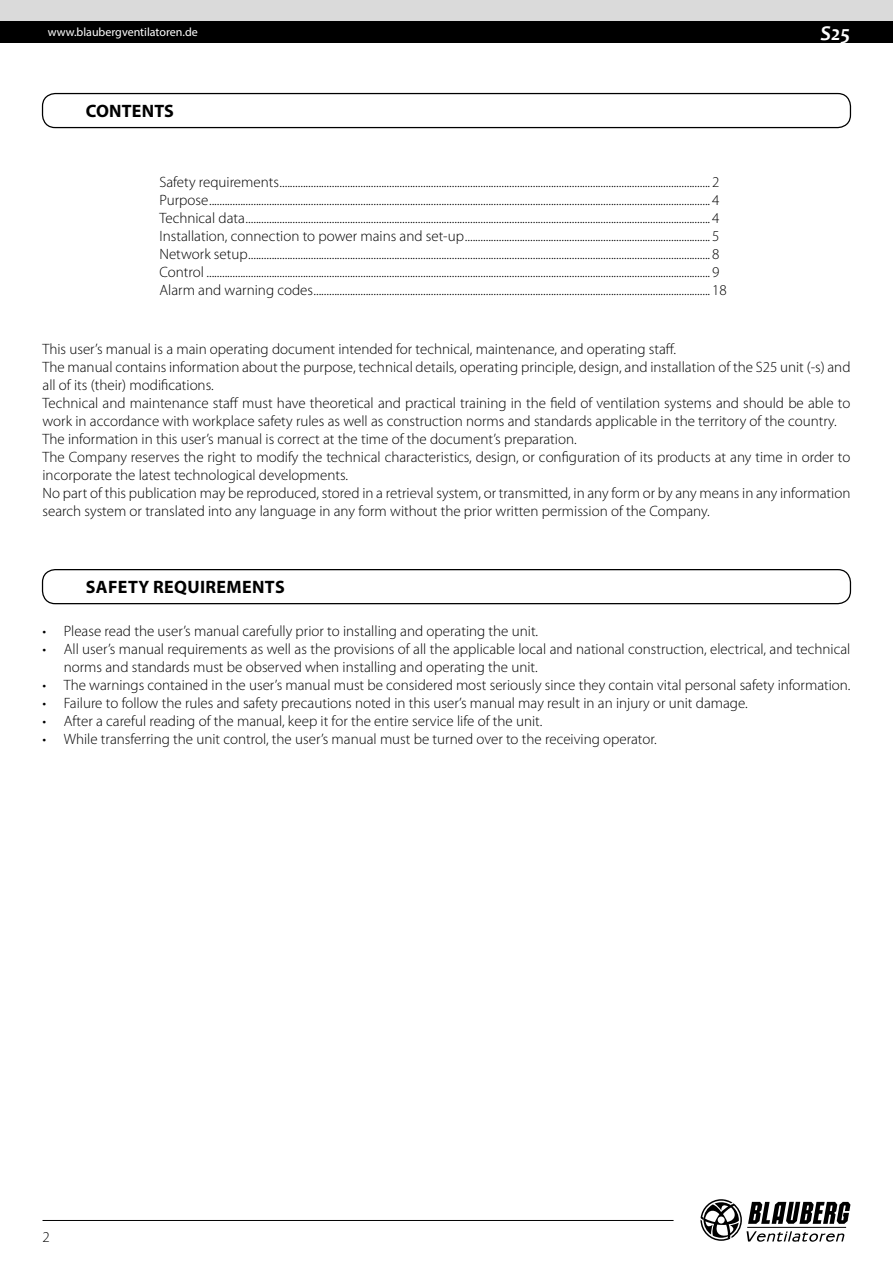
<style>
.page{position:relative;width:893px;height:1263px;background:#fff}
.page>*{position:absolute;margin:0;border:0;box-sizing:border-box;transform-origin:0 0}
.t1{font:italic 700 21px "Candara";color:#fff}
.t2{font:700 18px "Myriad Pro";letter-spacing:.02em;color:#000}
.t3{font:300 15px/18px "Myriad Pro";color:#000}
.t4{font:12px "Myriad Pro";color:#fff}
</style>
<div class="page">
<div style="left:42px;top:569px;width:809px;height:35px;border:1px solid #000;border-radius:13px"></div>
<div style="left:42px;top:93px;width:809px;height:35px;border:1px solid #000;border-radius:13px"></div>
<div style="left:0;top:0;width:893px;height:21px;background:#dadada"></div>
<div style="left:0;top:21px;width:893px;height:22px;background:#000"></div>
<svg style="left:700px;top:1199px;width:150px;height:43px"></svg>
<hr style="left:43px;top:1220px;width:631px;height:1px;background:#000">
<p class="t4" style="left:48px;top:25px;width:152px">www.blaubergventilatoren.de</p>
<h1 class="t1" style="left:820px;top:20px;width:31px">S25</h1>
<p class="t2" style="left:86px;top:99px;width:90px">CONTENTS</p>
<p class="t3" style="left:159px;top:173px;width:569px">Safety requirements..................................................................................................................................................................... 2<br>Purpose................................................................................................................................................................................................ 4<br>Technical data.................................................................................................................................................................................. 4<br>Installation, connection to power mains and set-up.............................................................................................. 5<br>Network setup................................................................................................................................................................................. 8<br>Control ................................................................................................................................................................................................. 9<br>Alarm and warning codes........................................................................................................................................................ 18</p>
<p class="t3" style="left:43px;top:340px;width:809px">This user’s manual is a main operating document intended for technical, maintenance, and operating staff.<br>The manual contains information about the purpose, technical details, operating principle, design, and installation of the S25 unit (-s) and all of its (their) modifications.<br>Technical and maintenance staff must have theoretical and practical training in the field of ventilation systems and should be able to work in accordance with workplace safety rules as well as construction norms and standards applicable in the territory of the country.<br>The information in this user’s manual is correct at the time of the document’s preparation.<br>The Company reserves the right to modify the technical characteristics, design, or configuration of its products at any time in order to incorporate the latest technological developments.<br>No part of this publication may be reproduced, stored in a retrieval system, or transmitted, in any form or by any means in any information search system or translated into any language in any form without the prior written permission of the Company.</p>
<p class="t2" style="left:86px;top:576px;width:200px">SAFETY REQUIREMENTS</p>
<p class="t3" style="left:43px;top:622px;width:497px">• Please read the user’s manual carefully prior to installing and operating the unit.</p>
<p class="t3" style="left:64px;top:640px;width:788px;text-indent:-21px">• All user’s manual requirements as well as the provisions of all the applicable local and national construction, electrical, and technical norms and standards must be observed when installing and operating the unit.</p>
<p class="t3" style="left:43px;top:676px;width:809px">• The warnings contained in the user’s manual must be considered most seriously since they contain vital personal safety information.</p>
<p class="t3" style="left:43px;top:694px;width:707px">• Failure to follow the rules and safety precautions noted in this user’s manual may result in an injury or unit damage.</p>
<p class="t3" style="left:43px;top:712px;width:501px">• After a careful reading of the manual, keep it for the entire service life of the unit.</p>
<p class="t3" style="left:43px;top:730px;width:616px">• While transferring the unit control, the user’s manual must be turned over to the receiving operator.</p>
<p class="t3" style="left:43px;top:1228px;width:9px">2</p>
</div>
